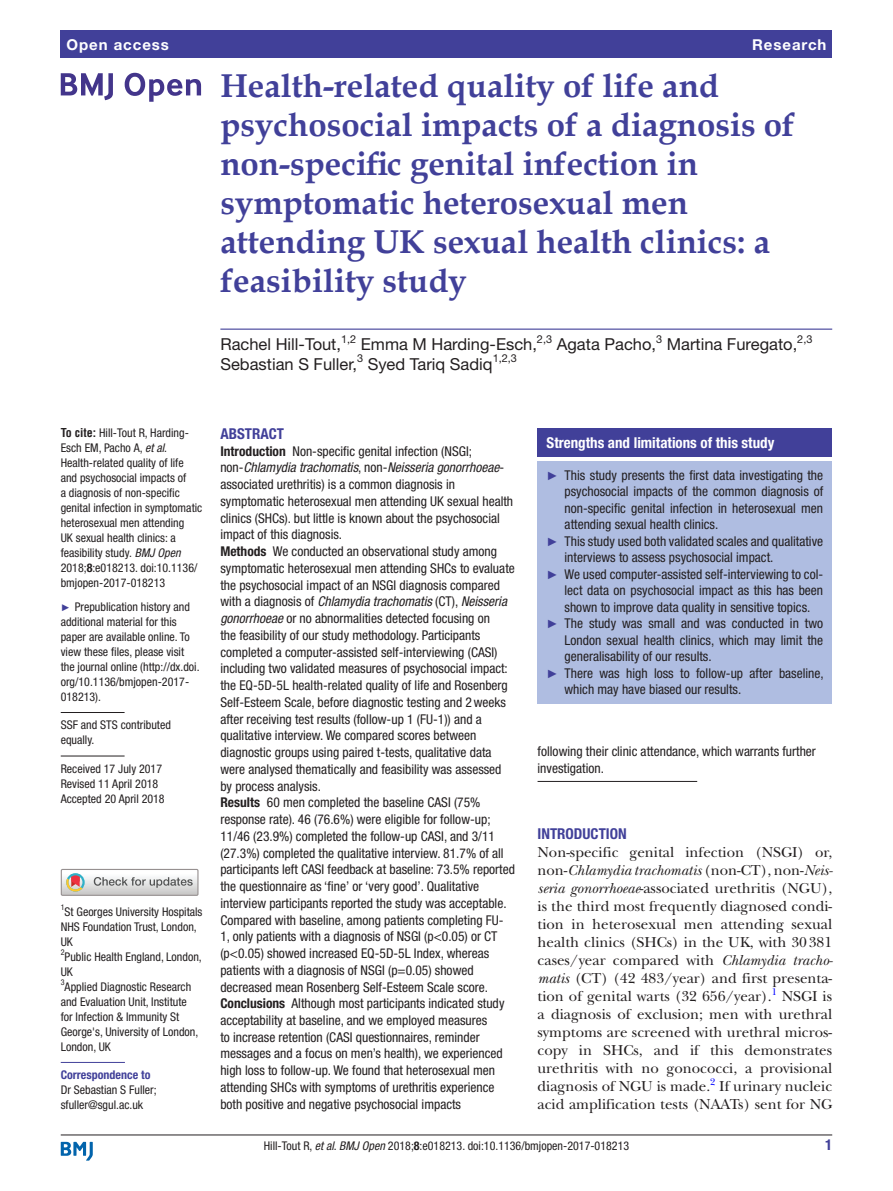
<style>
.page{position:relative;width:893px;height:1191px;background:#fff}
.page>*{position:absolute;margin:0;border:0;box-sizing:border-box;transform-origin:0 0}
.t1{font:700 33px/39px "Book Antiqua";color:#414099}
.t2{font:16.5px "Helvetica Neue LT Std";color:#231f20}
.t3{font:15px/18px "New Baskerville";color:#231f20;text-align:justify}
.t4{font:700 condensed 15px "Helvetica Neue LT Std";color:#fff}
.t5{font:700 condensed 15px "Helvetica Neue LT Std";color:#414099}
.t6{font:700 15px "Helvetica Neue LT Std";letter-spacing:.065em;color:#fff}
.t7{font:condensed 13.5px/16.8px "Helvetica Neue LT Std";color:#231f20}
.t8{font:condensed 12px/15px "Helvetica Neue LT Std";color:#231f20}
.t9{font:700 condensed 12px "Helvetica Neue LT Std";color:#414099}
.t10{font:10.95px "Helvetica Neue LT Std";color:#231f20}
.t11{font:9.9px "New Baskerville";color:#00f}
.t12{font:condensed 7.95px "Helvetica Neue LT Std";color:#231f20}
.s1{font-family:"Helvetica LT Std";font-weight:700}
.s2{font-style:italic}
.s3{font-weight:700}
.s4{font-family:"Arial";font-stretch:normal;font-size:9.75px;color:#414099}
.s5{font-family:"Arial";font-stretch:normal;font-size:12px;color:#414099}
</style>
<div class="page">
<hr style="left:61px;top:1134px;width:771px;height:1px;background:#231f20">
<svg style="left:61px;top:1141px;width:32px;height:19px"></svg>
<div style="left:61px;top:31px;width:771px;height:27px;background:#414099"></div>
<hr style="left:220px;top:328px;width:612px;height:2px;background:#414099">
<hr style="left:61px;top:712px;width:64px;height:1px;background:#231f20">
<hr style="left:61px;top:755px;width:64px;height:1px;background:#231f20">
<hr style="left:61px;top:1062px;width:64px;height:1px;background:#414099">
<svg style="left:61px;top:73px;width:52px;height:27px"></svg>
<svg style="left:125px;top:73px;width:76px;height:29px"></svg>
<div style="left:61px;top:869px;width:138px;height:27px;border:1px solid #969090"></div>
<svg style="left:61px;top:869px;width:137px;height:26px"></svg>
<hr style="left:538px;top:781px;width:159px;height:1px;background:#231f20">
<div style="left:538px;top:428px;width:294px;height:29px;background:#414099"></div>
<div style="left:538px;top:461px;width:294px;height:242px;background:#afbde1"></div>
<p class="t6" style="left:66px;top:35px;width:104px">Open access</p>
<p class="t6" style="left:752px;top:35px;width:76px">Research</p>
<h1 class="t1" style="left:220px;top:66px;width:576px">Health-related quality of life and psychosocial impacts of a diagnosis of non-specific genital infection in symptomatic heterosexual men attending UK sexual health clinics: a feasibility study</h1>
<p class="t2" style="left:220px;top:335px;width:122px">Rachel Hill-Tout,</p>
<p class="t10" style="left:341px;top:332px;width:17px">1,2</p>
<p class="t2" style="left:361px;top:335px;width:178px">Emma M Harding-Esch,</p>
<p class="t10" style="left:537px;top:332px;width:17px">2,3</p>
<p class="t2" style="left:557px;top:335px;width:101px">Agata Pacho,</p>
<p class="t10" style="left:656px;top:332px;width:8px">3</p>
<p class="t2" style="left:667px;top:335px;width:132px">Martina Furegato,</p>
<p class="t10" style="left:797px;top:332px;width:17px">2,3</p>
<p class="t2" style="left:220px;top:354px;width:138px">Sebastian S Fuller,</p>
<p class="t10" style="left:357px;top:352px;width:8px">3</p>
<p class="t2" style="left:368px;top:354px;width:126px">Syed Tariq Sadiq</p>
<p class="t10" style="left:493px;top:352px;width:26px">1,2,3</p>
<p class="t8" style="left:61px;top:425px;width:143px"><span class="s1">To cite:</span> Hill-Tout R, Harding-<br>Esch EM, Pacho A, <span class="s2">et al</span>.<br>Health-related quality of life and psychosocial impacts of<br>a diagnosis of non-specific genital infection in symptomatic heterosexual men attending<br>UK sexual health clinics: a feasibility study. <span class="s2">BMJ Open<br></span>2018;<span class="s3">8</span>:e018213. doi:10.1136/ bmjopen-2017-018213</p>
<p class="t8" style="left:61px;top:599px;width:140px"><span class="s4">►</span> Prepublication history and additional material for this paper are available online. To view these files, please visit the journal online (http://dx.doi. org/10.1136/bmjopen-2017-<br>018213).</p>
<p class="t8" style="left:61px;top:717px;width:112px">SSF and STS contributed equally.</p>
<p class="t8" style="left:61px;top:761px;width:105px">Received 17 July 2017<br>Revised 11 April 2018<br>Accepted 20 April 2018</p>
<p class="t12" style="left:61px;top:903px;width:5px">1</p>
<p class="t8" style="left:61px;top:904px;width:143px;text-indent:4px">St Georges University Hospitals<br>NHS Foundation Trust, London,<br>UK</p>
<p class="t12" style="left:61px;top:948px;width:5px">2</p>
<p class="t8" style="left:61px;top:949px;width:143px;text-indent:4px">Public Health England, London,<br>UK</p>
<p class="t12" style="left:61px;top:978px;width:5px">3</p>
<p class="t8" style="left:61px;top:979px;width:139px;text-indent:4px">Applied Diagnostic Research and Evaluation Unit, Institute for Infection &amp; Immunity St<br>George's, University of London,<br>London, UK</p>
<p class="t9" style="left:61px;top:1067px;width:91px">Correspondence to</p>
<p class="t8" style="left:61px;top:1082px;width:97px">Dr Sebastian S Fuller; sfuller@sgul.ac.uk</p>
<p class="t5" style="left:220px;top:424px;width:65px">Abstract</p>
<p class="t7" style="left:220px;top:442px;width:296px"><span class="s3">Introduction</span> Non-specific genital infection (NSGI; non-<span class="s2">Chlamydia trachomatis</span>, non-<span class="s2">Neisseria gonorrhoeae&shy;</span>associated urethritis) is a common diagnosis in symptomatic heterosexual men attending UK sexual health clinics (SHCs). but little is known about the psychosocial impact of this diagnosis.<br><span class="s3">Methods</span> We conducted an observational study among symptomatic heterosexual men attending SHCs to evaluate the psychosocial impact of an NSGI diagnosis compared with a diagnosis of <span class="s2">Chlamydia trachomatis</span> (CT), <span class="s2">Neisseria gonorrhoeae</span> or no abnormalities detected focusing on<br>the feasibility of our study methodology. Participants completed a computer-assisted self-interviewing (CASI) including two validated measures of psychosocial impact: the EQ-5D-5L health-related quality of life and Rosenberg Self-Esteem Scale, before diagnostic testing and 2weeks after receiving test results (follow-up 1 (FU-1)) and a qualitative interview. We compared scores between diagnostic groups using paired t-tests, qualitative data were analysed thematically and feasibility was assessed by process analysis.<br><span class="s3">Results</span> 60 men completed the baseline CASI (75% response rate). 46 (76.6%) were eligible for follow-up; 11/46 (23.9%) completed the follow-up CASI, and 3/11 (27.3%) completed the qualitative interview. 81.7% of all participants left CASI feedback at baseline: 73.5% reported the questionnaire as ‘fine’ or ‘very good’. Qualitative interview participants reported the study was acceptable.<br>Compared with baseline, among patients completing FU-1, only patients with a diagnosis of NSGI (p&lt;0.05) or CT (p&lt;0.05) showed increased EQ-5D-5L Index, whereas patients with a diagnosis of NSGI (p=0.05) showed decreased mean Rosenberg Self-Esteem Scale score.<br><span class="s3">Conclusions</span> Although most participants indicated study acceptability at baseline, and we employed measures<br>to increase retention (CASI questionnaires, reminder messages and a focus on men’s health), we experienced high loss to follow-up. We found that heterosexual men attending SHCs with symptoms of urethritis experience both positive and negative psychosocial impacts</p>
<p class="t4" style="left:547px;top:433px;width:229px">Strengths and limitations of this study</p>
<p class="t7" style="left:547px;top:466px;width:278px"><span class="s5">►</span> This study presents the first data investigating the</p>
<p class="t7" style="left:565px;top:483px;width:260px">psychosocial impacts of the common diagnosis of</p>
<p class="t7" style="left:565px;top:499px;width:260px">non-specific genital infection in heterosexual men</p>
<p class="t7" style="left:565px;top:516px;width:155px">attending sexual health clinics.</p>
<p class="t7" style="left:547px;top:532px;width:278px"><span class="s5">►</span> This study used both validated scales and qualitative</p>
<p class="t7" style="left:565px;top:549px;width:210px">interviews to assess psychosocial impact.</p>
<p class="t7" style="left:547px;top:565px;width:278px"><span class="s5">►</span> We used computer-assisted self-interviewing to col-</p>
<p class="t7" style="left:565px;top:582px;width:260px">lect data on psychosocial impact as this has been</p>
<p class="t7" style="left:565px;top:598px;width:247px">shown to improve data quality in sensitive topics.</p>
<p class="t7" style="left:547px;top:615px;width:278px"><span class="s5">►</span> The study was small and was conducted in two</p>
<p class="t7" style="left:565px;top:631px;width:260px">London sexual health clinics, which may limit the</p>
<p class="t7" style="left:565px;top:648px;width:149px">generalisability of our results.</p>
<p class="t7" style="left:547px;top:664px;width:279px"><span class="s5">►</span> There was high loss to follow-up after baseline,</p>
<p class="t7" style="left:565px;top:681px;width:178px">which may have biased our results.</p>
<p class="t7" style="left:538px;top:743px;width:280px">following their clinic attendance, which warrants further investigation.</p>
<p class="t5" style="left:538px;top:825px;width:91px">Introduction</p>
<p class="t3" style="left:538px;top:843px;width:297px">Non-specific genital infection (NSGI) or, non-<span class="s2">Chlamydia trachomatis</span> (non-CT), non-<span class="s2">Neis&shy;seria gonorrhoeae</span>-associated urethritis (NGU), is the third most frequently diagnosed condi&shy;tion in heterosexual men attending sexual health clinics (SHCs) in the UK, with 30381 cases/year compared with <span class="s2">Chlamydia tracho&shy;matis</span> (CT) (42 483/year) and first presenta&shy;tion of genital warts (32 656/year).<sup>1</sup> NSGI is a diagnosis of exclusion; men with urethral symptoms are screened with urethral micros&shy;copy in SHCs, and if this demonstrates urethritis with no gonococci, a provisional diagnosis of NGU is made.</p>
<p class="t11" style="left:710px;top:1075px;width:7px">2</p>
<p class="t3" style="left:538px;top:1077px;width:296px;text-align:right">If urinary nucleic<br>acid amplification tests (NAATs) sent for NG</p>
<p class="t8" style="left:264px;top:1137px;width:367px">Hill-Tout R, <span class="s2">et al</span>. <span class="s2">BMJ Open</span> 2018;<span class="s3">8</span>:e018213. doi:10.1136/bmjopen-2017-018213</p>
<p class="t5" style="left:825px;top:1135px;width:9px">1</p>
</div>
